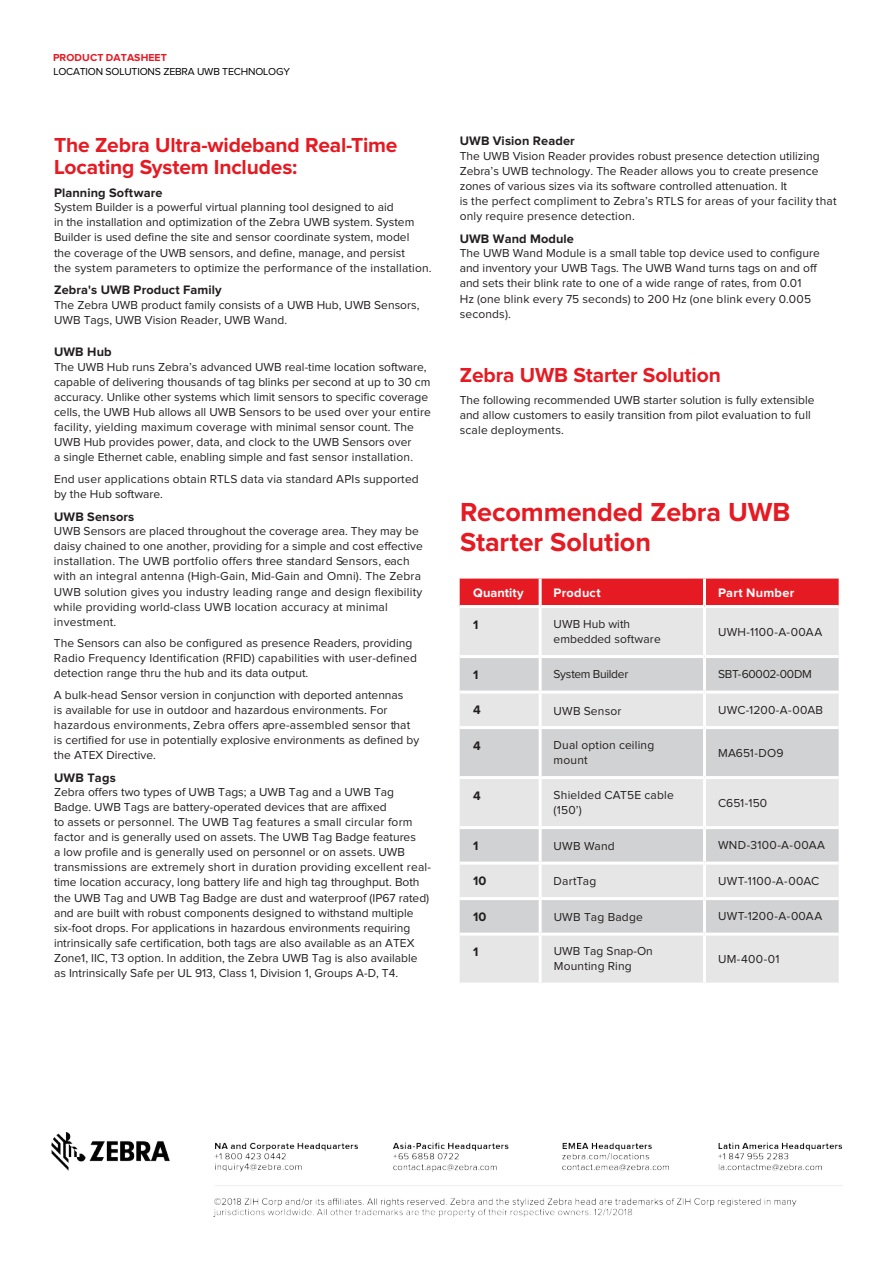
<style>
.page{position:relative;width:893px;height:1263px;background:#fff}
.page>*{position:absolute;margin:0;border:0;box-sizing:border-box;transform-origin:0 0}
.t1{font:700 27px/30px "Proxima Nova";letter-spacing:-.005em;color:#e51a22}
.t2{font:700 21px/22.5px "Proxima Nova";letter-spacing:-.005em;color:#e51a22}
.t3{font:700 12.75px "Proxima Nova";letter-spacing:.01em;color:#231f20}
.t4{font:700 12.75px "Proxima Nova";letter-spacing:.02em;color:#fff}
.t5{font:700 12.75px "Proxima Nova";color:#fff}
.t6{font:12px/15px "Proxima Nova";color:#231f20}
.t7{font:12px "Proxima Nova";letter-spacing:.025em;color:#231f20}
.t8{font:12px "Proxima Nova";letter-spacing:-.02em;color:#231f20}
.t9{font:12px "Proxima Nova";letter-spacing:-.025em;color:#231f20}
.t10{font:10.5px "Proxima Nova";letter-spacing:-.015em;color:#000}
.t11{font:700 10.5px "Proxima Nova";letter-spacing:.01em;color:#e51a22}
</style>
<div class="page">
<div style="left:460px;top:579px;width:379px;height:26px;background:#e51a22"></div>
<div style="left:460px;top:608px;width:379px;height:375px;background:#e6e6e7"></div>
<svg style="left:460px;top:658px;width:379px;height:274px;fill:#d1d2d3"></svg>
<hr style="left:539px;top:579px;width:3px;height:26px;background:#fff">
<hr style="left:703px;top:579px;width:3px;height:26px;background:#fff">
<hr style="left:539px;top:608px;width:3px;height:47px;background:#fff">
<hr style="left:703px;top:608px;width:3px;height:47px;background:#fff">
<hr style="left:460px;top:655px;width:80px;height:3px;background:#fff">
<hr style="left:540px;top:655px;width:164px;height:3px;background:#fff">
<hr style="left:539px;top:658px;width:3px;height:32px;background:#fff">
<hr style="left:704px;top:655px;width:135px;height:3px;background:#fff">
<hr style="left:703px;top:658px;width:3px;height:32px;background:#fff">
<hr style="left:460px;top:690px;width:80px;height:3px;background:#fff">
<hr style="left:540px;top:690px;width:164px;height:3px;background:#fff">
<hr style="left:539px;top:693px;width:3px;height:33px;background:#fff">
<hr style="left:704px;top:690px;width:135px;height:3px;background:#fff">
<hr style="left:703px;top:693px;width:3px;height:33px;background:#fff">
<hr style="left:460px;top:726px;width:80px;height:3px;background:#fff">
<hr style="left:540px;top:726px;width:164px;height:3px;background:#fff">
<hr style="left:539px;top:729px;width:3px;height:47px;background:#fff">
<hr style="left:704px;top:726px;width:135px;height:3px;background:#fff">
<hr style="left:703px;top:729px;width:3px;height:47px;background:#fff">
<hr style="left:460px;top:776px;width:80px;height:3px;background:#fff">
<hr style="left:540px;top:776px;width:164px;height:3px;background:#fff">
<hr style="left:539px;top:779px;width:3px;height:47px;background:#fff">
<hr style="left:704px;top:776px;width:135px;height:3px;background:#fff">
<hr style="left:703px;top:779px;width:3px;height:47px;background:#fff">
<hr style="left:460px;top:826px;width:80px;height:3px;background:#fff">
<hr style="left:540px;top:826px;width:164px;height:3px;background:#fff">
<hr style="left:539px;top:829px;width:3px;height:32px;background:#fff">
<hr style="left:704px;top:826px;width:135px;height:3px;background:#fff">
<hr style="left:703px;top:829px;width:3px;height:32px;background:#fff">
<hr style="left:460px;top:861px;width:80px;height:3px;background:#fff">
<hr style="left:540px;top:861px;width:164px;height:3px;background:#fff">
<hr style="left:539px;top:864px;width:3px;height:33px;background:#fff">
<hr style="left:704px;top:861px;width:135px;height:3px;background:#fff">
<hr style="left:703px;top:864px;width:3px;height:33px;background:#fff">
<hr style="left:460px;top:897px;width:80px;height:3px;background:#fff">
<hr style="left:540px;top:897px;width:164px;height:3px;background:#fff">
<hr style="left:539px;top:900px;width:3px;height:32px;background:#fff">
<hr style="left:704px;top:897px;width:135px;height:3px;background:#fff">
<hr style="left:703px;top:900px;width:3px;height:32px;background:#fff">
<hr style="left:460px;top:932px;width:80px;height:3px;background:#fff">
<hr style="left:540px;top:932px;width:164px;height:3px;background:#fff">
<hr style="left:539px;top:935px;width:3px;height:48px;background:#fff">
<hr style="left:704px;top:932px;width:135px;height:3px;background:#fff">
<hr style="left:703px;top:935px;width:3px;height:48px;background:#fff">
<img style="left:52px;top:1132px;width:790px;height:84px">
<p class="t11" style="left:53px;top:53px;width:115px">PRODUCT DATASHEET</p>
<p class="t10" style="left:53px;top:66px;width:238px">LOCATION SOLUTIONS ZEBRA UWB TECHNOLOGY</p>
<h2 class="t2" style="left:54px;top:134px;width:345px">The Zebra Ultra-wideband Real-Time<br>Locating System Includes:</h2>
<p class="t3" style="left:54px;top:187px;width:110px">Planning Software</p>
<p class="t6" style="left:54px;top:200px;width:379px">System Builder is a powerful virtual planning tool designed to aid<br>in the installation and optimization of the Zebra UWB system. System Builder is used define the site and sensor coordinate system, model<br>the coverage of the UWB sensors, and define, manage, and persist<br>the system parameters to optimize the performance of the installation.</p>
<p class="t3" style="left:54px;top:284px;width:169px">Zebra's UWB Product Family</p>
<p class="t6" style="left:54px;top:298px;width:367px">The Zebra UWB product family consists of a UWB Hub, UWB Sensors,<br>UWB Tags, UWB Vision Reader, UWB Wand.</p>
<p class="t3" style="left:54px;top:346px;width:59px">UWB Hub</p>
<p class="t6" style="left:54px;top:360px;width:378px">The UWB Hub runs Zebra’s advanced UWB real-time location software, capable of delivering thousands of tag blinks per second at up to 30 cm accuracy. Unlike other systems which limit sensors to specific coverage cells, the UWB Hub allows all UWB Sensors to be used over your entire facility, yielding maximum coverage with minimal sensor count. The UWB Hub provides power, data, and clock to the UWB Sensors over<br>a single Ethernet cable, enabling simple and fast sensor installation.</p>
<p class="t6" style="left:54px;top:472px;width:366px">End user applications obtain RTLS data via standard APIs supported by the Hub software.</p>
<p class="t3" style="left:54px;top:510px;width:82px">UWB Sensors</p>
<p class="t6" style="left:54px;top:524px;width:370px">UWB Sensors are placed throughout the coverage area. They may be daisy chained to one another, providing for a simple and cost effective installation. The UWB portfolio offers three standard Sensors, each with an integral antenna (High-Gain, Mid-Gain and Omni). The Zebra UWB solution gives you industry leading range and design flexibility while providing world-class UWB location accuracy at minimal investment.</p>
<p class="t6" style="left:54px;top:636px;width:365px">The Sensors can also be configured as presence Readers, providing<br>Radio Frequency Identification (RFID) capabilities with user-defined detection range thru the hub and its data output.</p>
<p class="t6" style="left:54px;top:688px;width:367px">A bulk-head Sensor version in conjunction with deported antennas<br>is available for use in outdoor and hazardous environments. For hazardous environments, Zebra offers apre-assembled sensor that is certified for use in potentially explosive environments as defined by the ATEX Directive.</p>
<p class="t3" style="left:54px;top:771px;width:63px">UWB Tags</p>
<p class="t6" style="left:54px;top:785px;width:378px">Zebra offers two types of UWB Tags; a UWB Tag and a UWB Tag Badge. UWB Tags are battery-operated devices that are affixed<br>to assets or personnel. The UWB Tag features a small circular form factor and is generally used on assets. The UWB Tag Badge features<br>a low profile and is generally used on personnel or on assets. UWB transmissions are extremely short in duration providing excellent real&shy;time location accuracy, long battery life and high tag throughput. Both the UWB Tag and UWB Tag Badge are dust and waterproof (IP67 rated) and are built with robust components designed to withstand multiple six-foot drops. For applications in hazardous environments requiring intrinsically safe certification, both tags are also available as an ATEX Zone1, IIC, T3 option. In addition, the Zebra UWB Tag is also available as Intrinsically Safe per UL 913, Class 1, Division 1, Groups A-D, T4.</p>
<p class="t3" style="left:460px;top:135px;width:117px">UWB Vision Reader</p>
<p class="t6" style="left:460px;top:149px;width:378px">The UWB Vision Reader provides robust presence detection utilizing Zebra’s UWB technology. The Reader allows you to create presence zones of various sizes via its software controlled attenuation. It<br>is the perfect compliment to Zebra’s RTLS for areas of your facility that only require presence detection.</p>
<p class="t3" style="left:460px;top:232px;width:116px">UWB Wand Module</p>
<p class="t6" style="left:460px;top:246px;width:362px">The UWB Wand Module is a small table top device used to configure and inventory your UWB Tags. The UWB Wand turns tags on and off and sets their blink rate to one of a wide range of rates, from 0.01<br>Hz (one blink every 75 seconds) to 200 Hz (one blink every 0.005 seconds).</p>
<h2 class="t2" style="left:460px;top:365px;width:263px">Zebra UWB Starter Solution</h2>
<p class="t6" style="left:460px;top:393px;width:356px">The following recommended UWB starter solution is fully extensible and allow customers to easily transition from pilot evaluation to full scale deployments.</p>
<h1 class="t1" style="left:460px;top:499px;width:332px">Recommended Zebra UWB<br>Starter Solution</h1>
<p class="t5" style="left:473px;top:587px;width:52px">Quantity</p>
<p class="t4" style="left:554px;top:587px;width:49px">Product</p>
<p class="t4" style="left:718px;top:587px;width:78px">Part Number</p>
<p class="t3" style="left:473px;top:618px;width:7px">1</p>
<p class="t6" style="left:554px;top:617px;width:109px">UWB Hub with embedded software</p>
<p class="t7" style="left:718px;top:626px;width:106px">UWH-1100-A-00AA</p>
<p class="t3" style="left:473px;top:668px;width:7px">1</p>
<p class="t9" style="left:554px;top:669px;width:76px">System Builder</p>
<p class="t8" style="left:718px;top:669px;width:95px">SBT-60002-00DM</p>
<p class="t3" style="left:473px;top:704px;width:9px">4</p>
<p class="t6" style="left:554px;top:703px;width:69px">UWB Sensor</p>
<p class="t6" style="left:718px;top:703px;width:107px">UWC-1200-A-00AB</p>
<p class="t3" style="left:473px;top:739px;width:9px">4</p>
<p class="t6" style="left:554px;top:738px;width:102px">Dual option ceiling mount</p>
<p class="t6" style="left:718px;top:746px;width:67px">MA651-DO9</p>
<p class="t3" style="left:473px;top:789px;width:9px">4</p>
<p class="t6" style="left:554px;top:788px;width:122px">Shielded CAT5E cable (150’)</p>
<p class="t6" style="left:718px;top:796px;width:51px">C651-150</p>
<p class="t3" style="left:473px;top:839px;width:7px">1</p>
<p class="t6" style="left:554px;top:839px;width:63px">UWB Wand</p>
<p class="t7" style="left:718px;top:840px;width:109px">WND-3100-A-00AA</p>
<p class="t3" style="left:473px;top:875px;width:15px">10</p>
<p class="t6" style="left:554px;top:874px;width:44px">DartTag</p>
<p class="t7" style="left:718px;top:876px;width:103px">UWT-1100-A-00AC</p>
<p class="t3" style="left:473px;top:910px;width:15px">10</p>
<p class="t6" style="left:554px;top:910px;width:91px">UWB Tag Badge</p>
<p class="t7" style="left:718px;top:911px;width:106px">UWT-1200-A-00AA</p>
<p class="t3" style="left:473px;top:946px;width:7px">1</p>
<p class="t6" style="left:554px;top:944px;width:101px">UWB Tag Snap-On<br>Mounting Ring</p>
<p class="t6" style="left:718px;top:952px;width:63px">UM-400-01</p>
</div>
